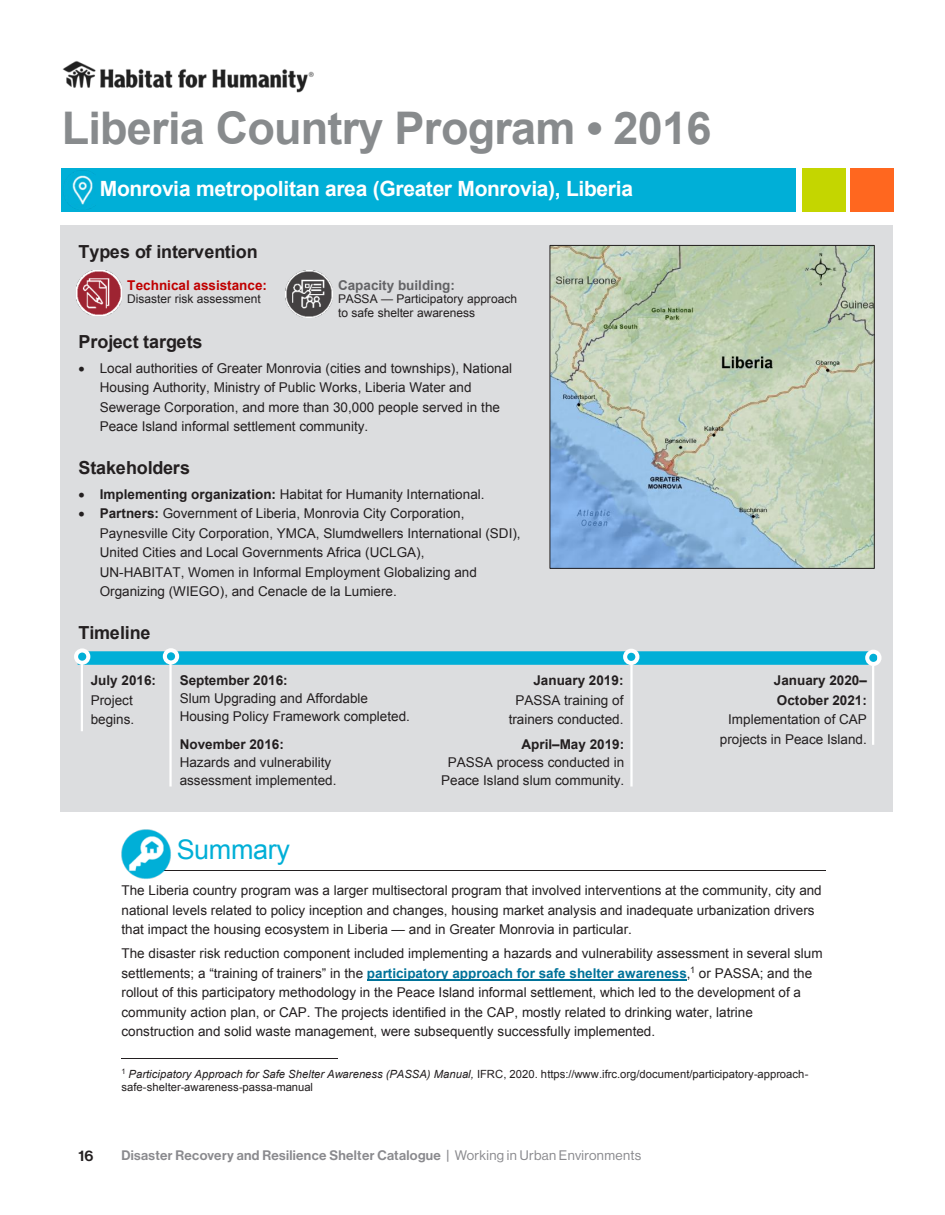
<style>
.page{position:relative;width:945px;height:1215px;background:#fff}
.page>*{position:absolute;margin:0;border:0;box-sizing:border-box;transform-origin:0 0}
.t1{font:700 45px "Arial";letter-spacing:-.015em;color:#888b8d}
.t2{font:27px "Arial";letter-spacing:-.015em;color:#00afd7}
.t3{font:700 21px "Arial";letter-spacing:-.015em;color:#fff}
.t4{font:700 18px "Arial";letter-spacing:-.005em;color:#231f20}
.t5{font:15px "N Haas Grotesk DS Pro 65 Md";color:#231f20}
.t6{font:13.5px/19.5px "Arial";color:#231f20}
.t7{font:13.5px "N Haas Grotesk DS Pro 65 Md";letter-spacing:.025em;color:#8a8a8e}
.t8{font:700 13.5px "Arial";color:#c00000}
.t9{font:700 13.5px "Arial";color:#636366}
.t10{font:12px/13.5px "Arial";color:#231f20}
.t11{font:11.25px/13.5px "Arial";letter-spacing:.01em;color:#231f20}
.s1{font-weight:700}
.s2{font-weight:700;color:#007299}
.s3{font-style:italic}
.s4{font-family:"N Haas Grotesk DS Pro 55 Rg"}
</style>
<div class="page">
<div style="left:61px;top:226px;width:832px;height:586px;background:#dcdddf"></div>
<hr style="left:133px;top:870px;width:693px;height:1px;background:#231f20">
<hr style="left:367px;top:979px;width:320px;height:2px;background:#007299">
<hr style="left:122px;top:1058px;width:216px;height:1px;background:#231f20">
<div style="left:62px;top:169px;width:734px;height:43px;background:#00afd7"></div>
<div style="left:850px;top:169px;width:44px;height:43px;background:#ff671f"></div>
<div style="left:802px;top:169px;width:43px;height:43px;background:#c4d600"></div>
<img style="left:62px;top:61px;width:252px;height:32px">
<div style="left:78px;top:651px;width:799px;height:14px;background:#00afd7"></div>
<svg style="left:74px;top:648px;width:16px;height:17px"></svg>
<svg style="left:163px;top:648px;width:16px;height:17px"></svg>
<svg style="left:623px;top:649px;width:16px;height:16px"></svg>
<svg style="left:865px;top:650px;width:17px;height:16px"></svg>
<hr style="left:81px;top:664px;width:2px;height:67px;background:#fff">
<hr style="left:169px;top:662px;width:3px;height:125px;background:#fff">
<hr style="left:630px;top:662px;width:3px;height:125px;background:#fff">
<hr style="left:872px;top:664px;width:2px;height:81px;background:#fff">
<img style="left:61px;top:168px;width:35px;height:44px">
<img style="left:121px;top:829px;width:50px;height:50px">
<img style="left:552px;top:247px;width:321px;height:320px">
<div style="left:550px;top:245px;width:325px;height:324px;border:1px solid #231f20"></div>
<img style="left:286px;top:271px;width:46px;height:46px">
<img style="left:77px;top:271px;width:45px;height:44px">
<p class="t1" style="left:62px;top:97px;width:651px">Liberia Country Program • 2016</p>
<p class="t3" style="left:100px;top:174px;width:535px">Monrovia metropolitan area (Greater Monrovia), Liberia</p>
<p class="t4" style="left:78px;top:239px;width:181px">Types of intervention</p>
<p class="t8" style="left:127px;top:276px;width:141px">Technical assistance:</p>
<p class="t10" style="left:127px;top:292px;width:135px">Disaster risk assessment</p>
<p class="t9" style="left:338px;top:276px;width:118px">Capacity building:</p>
<p class="t10" style="left:338px;top:293px;width:181px">PASSA — Participatory approach to safe shelter awareness</p>
<p class="t4" style="left:78px;top:329px;width:125px">Project targets</p>
<p class="t6" style="left:100px;top:359px;width:414px;text-indent:-21px">• Local authorities of Greater Monrovia (cities and townships), National Housing Authority, Ministry of Public Works, Liberia Water and Sewerage Corporation, and more than 30,000 people served in the Peace Island informal settlement community.</p>
<p class="t4" style="left:78px;top:455px;width:113px">Stakeholders</p>
<p class="t6" style="left:78px;top:485px;width:408px">• <span class="s1">Implementing organization:</span> Habitat for Humanity International.</p>
<p class="t6" style="left:100px;top:504px;width:422px;text-indent:-21px">• <span class="s1">Partners:</span> Government of Liberia, Monrovia City Corporation, Paynesville City Corporation, YMCA, Slumdwellers International (SDI), United Cities and Local Governments Africa (UCLGA),<br>UN-HABITAT, Women in Informal Employment Globalizing and Organizing (WIEGO), and Cenacle de la Lumiere.</p>
<p class="t4" style="left:78px;top:620px;width:74px">Timeline</p>
<p class="t6" style="left:91px;top:671px;width:67px"><span class="s1">July 2016:<br></span>Project begins.</p>
<p class="t6" style="left:180px;top:672px;width:232px;line-height:18px"><span class="s1">September 2016:<br></span>Slum Upgrading and Affordable<br>Housing Policy Framework completed.</p>
<p class="t6" style="left:180px;top:736px;width:158px;line-height:18px"><span class="s1">November 2016:<br></span>Hazards and vulnerability assessment implemented.</p>
<p class="t6" style="left:509px;top:671px;width:116px;text-align:right"><span class="s1">January 2019:<br></span>PASSA training of trainers conducted.</p>
<p class="t6" style="left:720px;top:671px;width:149px;text-align:right"><span class="s1">January 2020–<br>October 2021:<br></span>Implementation of CAP projects in Peace Island.</p>
<p class="t6" style="left:441px;top:736px;width:185px;line-height:18px;text-align:right"><span class="s1">April–May 2019:<br></span>PASSA process conducted in<br>Peace Island slum community.</p>
<p class="t2" style="left:177px;top:832px;width:115px">Summary</p>
<p class="t6" style="left:122px;top:881px;width:702px">The Liberia country program was a larger multisectoral program that involved interventions at the community, city and national levels related to policy inception and changes, housing market analysis and inadequate urbanization drivers that impact the housing ecosystem in Liberia — and in Greater Monrovia in particular.</p>
<p class="t6" style="left:122px;top:944px;width:703px">The disaster risk reduction component included implementing a hazards and vulnerability assessment in several slum settlements; a “training of trainers” in the <span class="s2">participatory approach for safe shelter awareness</span>,<sup>1</sup> or PASSA; and the rollout of this participatory methodology in the Peace Island informal settlement, which led to the development of a community action plan, or CAP. The projects identified in the CAP, mostly related to drinking water, latrine construction and solid waste management, were subsequently successfully implemented.</p>
<p class="t11" style="left:122px;top:1067px;width:688px"><sup>1</sup> <span class="s3">Participatory Approach for Safe Shelter Awareness (PASSA) Manual,</span> IFRC, 2020. https://www.ifrc.org/document/participatory-approach&shy;safe-shelter-awareness-passa-manual</p>
<p class="t5" style="left:79px;top:1147px;width:16px">16</p>
<p class="t7" style="left:122px;top:1147px;width:521px">Disaster Recovery and Resilience Shelter Catalogue | <span class="s4">Working in Urban Environments</span></p>
</div>
